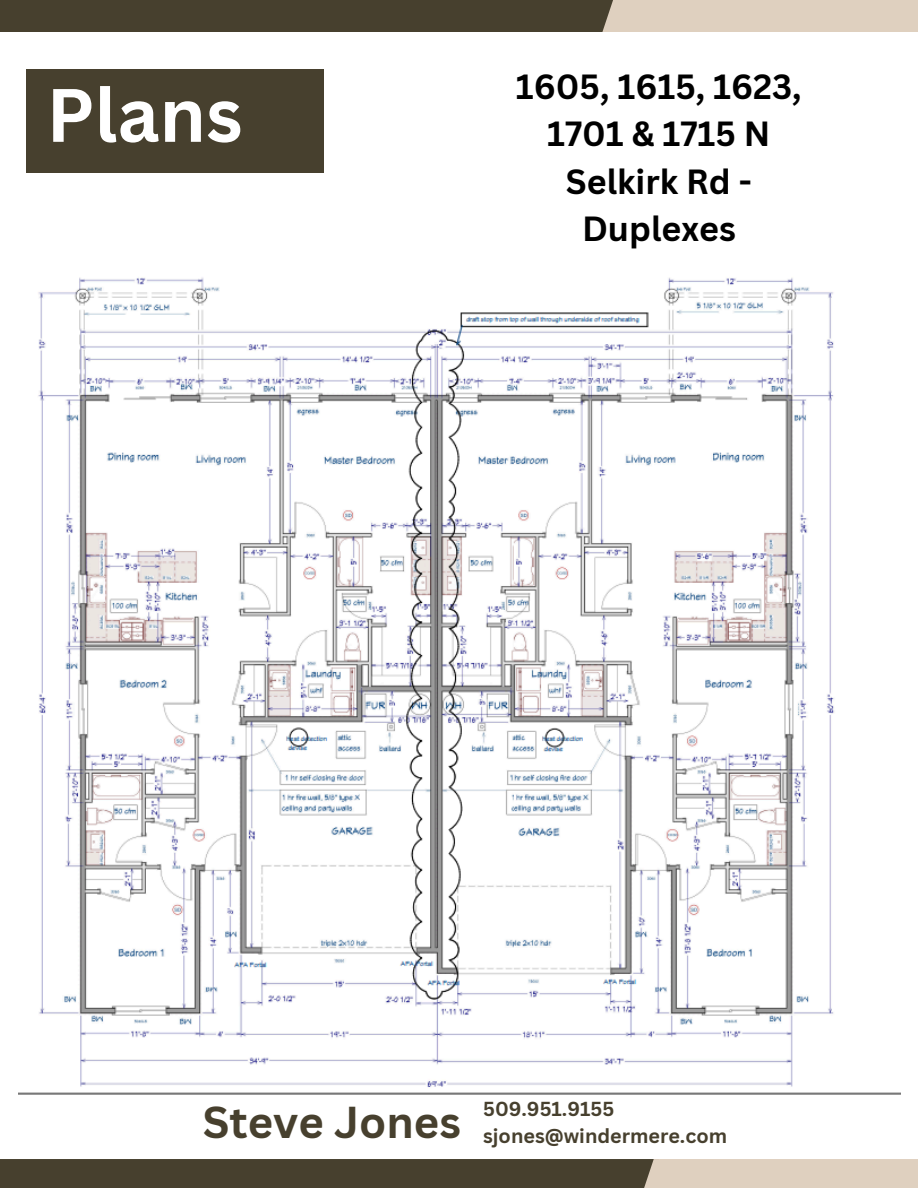
<style>
.page{position:relative;width:918px;height:1188px;background:#fff}
.page>*{position:absolute;margin:0;border:0;box-sizing:border-box;transform-origin:0 0}
.t1{font:700 73.95px "Canva Sans";color:#fff}
.t2{font:700 43.5px "Canva Sans";color:#47402e}
.t3{font:700 34.05px/47.5px "Canva Sans";color:#000;text-align:center}
.t4{font:700 19.8px "Canva Sans";color:#47402e}
</style>
<div class="page">
<div style="left:0;top:1159px;width:659px;height:29px;background:#47402e"></div>
<div style="left:614px;top:1159px;width:304px;height:29px;background:#dfd0bf"></div>
<div style="left:0;top:0;width:648px;height:32px;background:#47402e"></div>
<div style="left:602px;top:0;width:316px;height:32px;background:#dfd0bf"></div>
<div style="left:26px;top:70px;width:298px;height:103px;background:#47402e"></div>
<img style="left:18px;top:277px;width:882px;height:818px">
<h1 class="t1" style="left:46px;top:63px;width:198px">Plans</h1>
<p class="t3" style="left:516px;top:62px;width:287px">1605, 1615, 1623,<br>1701 &amp; 1715 N<br>Selkirk Rd -<br>Duplexes</p>
<h3 class="t2" style="left:203px;top:1091px;width:259px">Steve Jones</h3>
<p class="t4" style="left:483px;top:1095px;width:133px">509.951.9155</p>
<h2 class="t4" style="left:483px;top:1122px;width:245px">sjones@windermere.com</h2>
</div>
